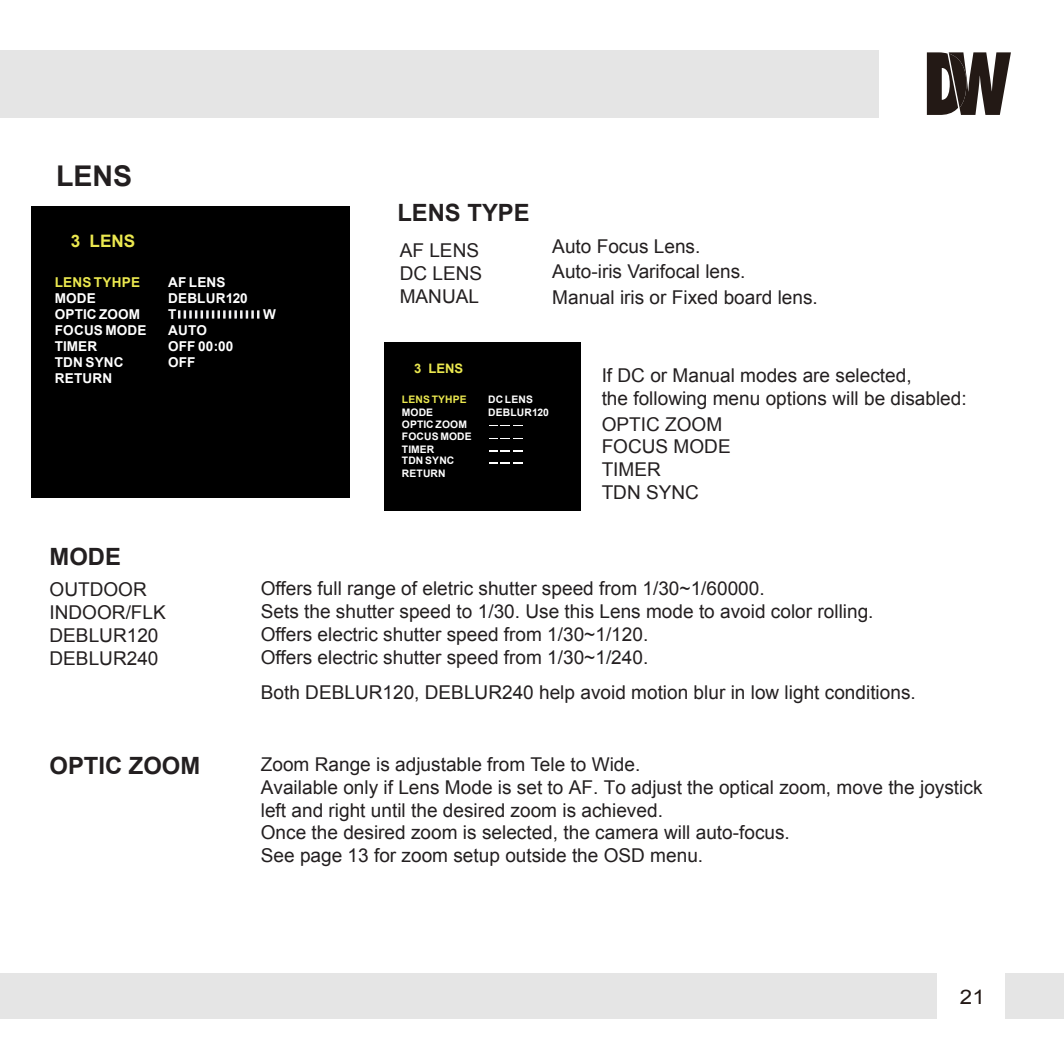
<style>
.page{position:relative;width:1064px;height:1064px;background:#fff}
.page>*{position:absolute;margin:0;border:0;box-sizing:border-box;transform-origin:0 0}
.t1{font:700 28.5px "Arial";color:#231f20}
.t2{font:700 23.75px "Arial";color:#231f20}
.t3{font:20px "Arial";color:#231916;scale:1.12 1}
.t4{font:19px/22.8px "Arial";color:#231f20}
.t5{font:700 17.25px "Arial";color:#ebe84f}
.t6{font:700 13.5px/16px "Arial";letter-spacing:.015em;color:#fff}
.t7{font:700 13.5px "Arial";letter-spacing:.015em;color:#ebe84f}
.t8{font:700 13px "Arial";color:#ebe84f}
.t9{font:700 10.25px/12.2px "Arial";letter-spacing:.015em;color:#fff}
.t10{font:700 10.25px "Arial";letter-spacing:.015em;color:#ebe84f}
</style>
<div class="page">
<div style="left:0;top:972px;width:1063px;height:45px;background:#e5e5e5"></div>
<div style="left:0;top:50px;width:877px;height:67px;background:#e5e5e5"></div>
<svg style="left:926px;top:52px;width:84px;height:63px"></svg>
<div style="left:936px;top:972px;width:68px;height:45px;background:#fff"></div>
<div style="left:32px;top:206px;width:318px;height:291px;background:#000"></div>
<div style="left:384px;top:341px;width:197px;height:169px;background:#000"></div>
<svg style="left:489px;top:425px;width:33px;height:1px"></svg>
<svg style="left:489px;top:438px;width:33px;height:1px"></svg>
<svg style="left:489px;top:450px;width:33px;height:1px"></svg>
<svg style="left:489px;top:462px;width:33px;height:1px"></svg>
<svg style="left:178px;top:310px;width:81px;height:8px"></svg>
<h1 class="t1" style="left:56px;top:157px;width:78px">LENS</h1>
<p class="t5" style="left:71px;top:229px;width:66px">3 LENS</p>
<p class="t7" style="left:55px;top:273px;width:87px">LENS TYHPE</p>
<p class="t6" style="left:55px;top:291px;width:93px">MODE<br>OPTIC ZOOM<br>FOCUS MODE<br>TIMER<br>TDN SYNC<br>RETURN</p>
<p class="t6" style="left:168px;top:274px;width:81px">AF LENS<br>DEBLUR120<br>T</p>
<p class="t6" style="left:168px;top:322px;width:67px">AUTO<br>OFF 00:00<br>OFF</p>
<p class="t6" style="left:263px;top:307px;width:14px">W</p>
<p class="t2" style="left:397px;top:197px;width:134px">LENS TYPE</p>
<p class="t4" style="left:399px;top:239px;width:84px">AF LENS<br>DC LENS<br>MANUAL</p>
<p class="t4" style="left:552px;top:234px;width:267px;line-height:25.2px">Auto Focus Lens.<br>Auto-iris Varifocal lens.<br>Manual iris or Fixed board lens.</p>
<p class="t8" style="left:414px;top:360px;width:50px">3 LENS</p>
<p class="t10" style="left:401px;top:393px;width:66px">LENS TYHPE</p>
<p class="t9" style="left:401px;top:406px;width:71px">MODE<br>OPTIC ZOOM<br>FOCUS MODE<br>TIMER<br>TDN SYNC<br>RETURN</p>
<p class="t9" style="left:488px;top:394px;width:62px">DC LENS<br>DEBLUR120</p>
<p class="t4" style="left:601px;top:364px;width:366px">If DC or Manual modes are selected,<br>the following menu options will be disabled:</p>
<p class="t4" style="left:601px;top:412px;width:130px">OPTIC ZOOM<br>FOCUS MODE<br>TIMER<br>TDN SYNC</p>
<p class="t2" style="left:49px;top:540px;width:73px">MODE</p>
<p class="t4" style="left:49px;top:578px;width:118px">OUTDOOR<br>INDOOR/FLK<br>DEBLUR120<br>DEBLUR240</p>
<p class="t4" style="left:261px;top:577px;width:614px">Offers full range of eletric shutter speed from 1/30~1/60000.<br>Sets the shutter speed to 1/30. Use this Lens mode to avoid color rolling.<br>Offers electric shutter speed from 1/30~1/120.<br>Offers electric shutter speed from 1/30~1/240.</p>
<p class="t4" style="left:261px;top:681px;width:656px">Both DEBLUR120, DEBLUR240 help avoid motion blur in low light conditions.</p>
<p class="t2" style="left:49px;top:749px;width:152px">OPTIC ZOOM</p>
<p class="t4" style="left:261px;top:752px;width:723px">Zoom Range is adjustable from Tele to Wide.<br>Available only if Lens Mode is set to AF. To adjust the optical zoom, move the joystick left and right until the desired zoom is achieved.<br>Once the desired zoom is selected, the camera will auto-focus.<br>See page 13 for zoom setup outside the OSD menu.</p>
<p class="t3" style="left:959px;top:983px;width:24px">21</p>
</div>
